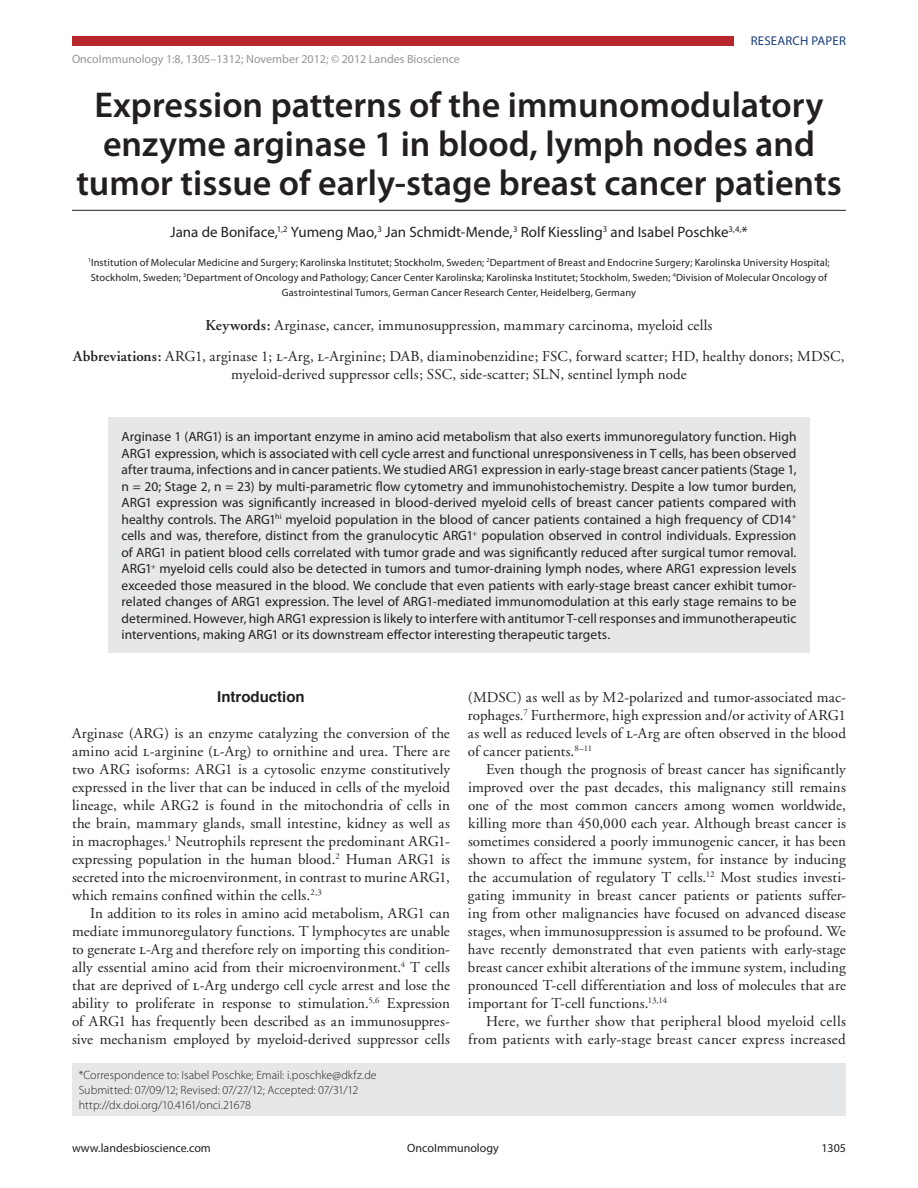
<style>
.page{position:relative;width:918px;height:1188px;background:#fff}
.page>*{position:absolute;margin:0;border:0;box-sizing:border-box;transform-origin:0 0}
.t1{font:600 36px/39px "Myriad Pro";color:#231f20;text-align:center}
.t2{font:15px/18px "Adobe Garamond";letter-spacing:.01em;color:#231f20;text-align:justify}
.t3{font:15px "Myriad Pro";color:#231f20}
.t4{font:700 15px "Helvetica";color:#231f20}
.t5{font:13.5px/16.5px "Myriad Pro";letter-spacing:.005em;color:#231f20;text-align:justify}
.t6{font:12.75px "Myriad Pro";letter-spacing:.02em;color:#193f7c}
.t7{font:300 12px/15px "Myriad Pro";letter-spacing:.005em;color:#231f20}
.t8{font:12px "Myriad Pro";color:#939598}
.t9{font:12px "Myriad Pro";color:#231f20}
.t10{font:10.5px/15px "Myriad Pro";letter-spacing:.015em;color:#231f20;text-align:center}
.s1{font-weight:600}
.s2{font-family:"Garamond Premr Pro"}
</style>
<div class="page">
<div style="left:72px;top:36px;width:662px;height:10px;background:#b7262b"></div>
<div style="left:72px;top:1063px;width:774px;height:53px;background:#e6e7e9"></div>
<div style="left:108px;top:418px;width:702px;height:235px;background:#e6e7e9"></div>
<hr style="left:72px;top:210px;width:774px;height:1px;background:#231f20">
<p class="t8" style="left:72px;top:52px;width:389px">OncoImmunology 1:8, 1305–1312; November 2012; © 2012 Landes Bioscience</p>
<p class="t6" style="left:751px;top:33px;width:94px">research paper</p>
<h1 class="t1" style="left:76px;top:85px;width:767px">Expression patterns of the immunomodulatory enzyme arginase 1 in blood, lymph nodes and tumor tissue of early-stage breast cancer patients</h1>
<p class="t3" style="left:170px;top:223px;width:579px">Jana de Boniface,<sup>1,2</sup> Yumeng Mao,<sup>3</sup> Jan Schmidt-Mende,<sup>3</sup> Rolf Kiessling<sup>3</sup> and Isabel Poschke<sup>3,4,</sup>*</p>
<p class="t10" style="left:88px;top:255px;width:743px"><sup>1</sup>Institution of Molecular Medicine and Surgery; Karolinska Institutet; Stockholm, Sweden; <sup>2</sup>Department of Breast and Endocrine Surgery; Karolinska University Hospital;<br>Stockholm, Sweden; <sup>3</sup>Department of Oncology and Pathology; Cancer Center Karolinska; Karolinska Institutet; Stockholm, Sweden; <sup>4</sup>Division of Molecular Oncology of<br>Gastrointestinal Tumors, German Cancer Research Center, Heidelberg, Germany</p>
<p class="t2" style="left:73px;top:310px;width:773px;line-height:31.5px;text-align:center"><span class="s1">Keywords:</span> Arginase, cancer, immunosuppression, mammary carcinoma, myeloid cells<br><span class="s1">Abbreviations:</span> ARG1, arginase 1; <span class="s2">L</span>-Arg, <span class="s2">L</span>-Arginine; DAB, diaminobenzidine; FSC, forward scatter; HD, healthy donors; MDSC,</p>
<p class="t2" style="left:231px;top:366px;width:457px">myeloid-derived suppressor cells; SSC, side-scatter; SLN, sentinel lymph node</p>
<p class="t5" style="left:122px;top:428px;width:677px">Arginase 1 (ARG1) is an important enzyme in amino acid metabolism that also exerts immunoregulatory function. H igh ARG1 expression, which is associated with cell cycle arrest and functional unresponsiveness in T cells, has been observed after trauma, infections and in cancer patients. We studied ARG1 expression in early-stage breast cancer patients (Stage 1, n = 20; Stage 2, n = 23) by multi-parametric flow cytometry and immunohistochemistry. Despite a low tumor burden, ARG1 expression was significantly increased in blood-derived myeloid cells of breast cancer patients compared with healthy controls. The ARG1<sup>hi</sup> myeloid population in the blood of cancer patients contained a high frequency of CD14<sup>+ </sup>cells and was, therefore, distinct from the granulocytic ARG1<sup>+</sup> population observed in control individuals. Expression of ARG1 in patient blood cells correlated with tumor grade and was significantly reduced after surgical tumor removal.<br>ARG1<sup>+</sup> myeloid cells could also be detected in tumors and tumor-draining lymph nodes, where ARG1 expression levels exceeded those measured in the blood. We conclude that even patients with early-stage breast cancer exhibit tumor&shy;related changes of ARG1 expression. The level of ARG1-mediated immunomodulation at this early stage remains to be determined. However, high ARG1 expression is likely to interfere with antitumor T-cell responses and immunotherapeutic interventions, making ARG1 or its downstream effector interesting therapeutic targets.</p>
<p class="t4" style="left:217px;top:685px;width:89px">Introduction</p>
<p class="t2" style="left:72px;top:725px;width:380px">Arginase (ARG) is an enzyme catalyzing the conversion of the amino acid <span class="s2">L</span>-arginine (<span class="s2">L</span>-Arg) to ornithine and urea. There are two ARG isoforms: ARG1 is a cytosolic enzyme constitutively expressed in the liver that can be induced in cells of the myeloid lineage, while ARG2 is found in the mitochondria of cells in the brain, mammary glands, small intestine, kidney as well as in macrophages.<sup>1</sup> Neutrophils represent the predominant ARG1- expressing population in the human blood.<sup>2</sup> Human ARG1 is secreted into the microenvironment, in contrast to murine ARG1, which remains confined within the cells.<sup>2,3</sup></p>
<p class="t2" style="left:72px;top:905px;width:380px;text-indent:18px">In addition to its roles in amino acid metabolism, ARG1 can mediate immunoregulatory functions. T lymphocytes are unable to generate <span class="s2">L</span>-Arg and therefore rely on importing this condition&shy;ally essential amino acid from their microenvironment.<sup>4</sup> T cells that are deprived of <span class="s2">L</span>-Arg undergo cell cycle arrest and lose the ability to proliferate in response to stimulation.<sup>5,6</sup> Expression of ARG1 has frequently been described as an immunosuppres&shy;sive mechanism employed by myeloid-derived suppressor cells</p>
<p class="t7" style="left:79px;top:1068px;width:300px">*Correspondence to: Isabel Poschke; Email: i.poschke@dkfz.de<br>Submitted: 07/09/12; Revised: 07/27/12; Accepted: 07/31/12 http://dx.doi.org/10.4161/onci.21678</p>
<p class="t2" style="left:468px;top:689px;width:379px">(MDSC) as well as by M2-polarized and tumor-associated mac&shy;rophages.<sup>7</sup> Furthermore, high expression and/or activity of ARG1 as well as reduced levels of <span class="s2">L</span>-Arg are often observed in the blood of cancer patients.<sup>8–11</sup></p>
<p class="t2" style="left:468px;top:761px;width:380px;text-indent:18px">Even though the prognosis of breast cancer has significantly improved over the past decades, this malignancy still remains one of the most common cancers among women worldwide, killing more than 450,000 each year. Although breast cancer is sometimes considered a poorly immunogenic cancer, it has been shown to affect the immune system, for instance by inducing the accumulation of regulatory T cells.<sup>12</sup> Most studies investi&shy;gating immunity in breast cancer patients or patients suffer&shy;ing from other malignancies have focused on advanced disease stages, when immunosuppression is assumed to be profound. We have recently demonstrated that even patients with early-stage breast cancer exhibit alterations of the immune system, including pronounced T-cell differentiation and loss of molecules that are important for T-cell functions.<sup>13,14</sup></p>
<p class="t2" style="left:468px;top:1013px;width:380px;text-align:right">Here, we further show that peripheral blood myeloid cells from patients with early-stage breast cancer express increased</p>
<p class="t9" style="left:72px;top:1141px;width:140px">www.landesbioscience.com</p>
<p class="t9" style="left:407px;top:1141px;width:93px">OncoImmunology</p>
<p class="t9" style="left:821px;top:1141px;width:26px">1305</p>
</div>
